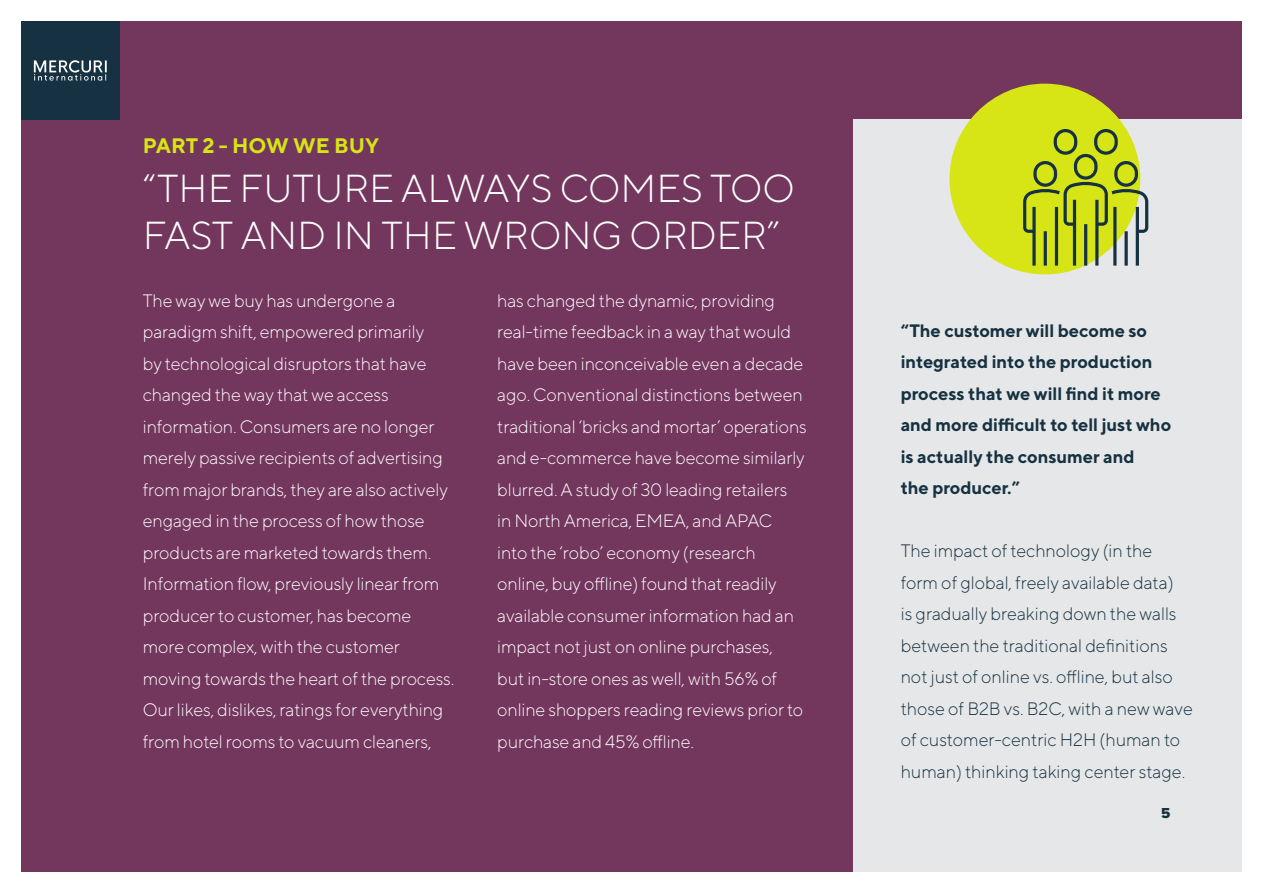
<style>
.page{position:relative;width:1263px;height:893px;background:#fff}
.page>*{position:absolute;margin:0;border:0;box-sizing:border-box;transform-origin:0 0}
.t1{font:300 39px/46.8px "TT Norms";color:#fff}
.t2{font:700 21px "TT Norms";color:#d7e516}
.t3{font:300 18px/31.5px "TT Norms";letter-spacing:-.01em;color:#fff}
.t4{font:300 18px/31.5px "TT Norms";letter-spacing:-.005em;color:#163141}
.t5{font:700 18px/31.5px "TT Norms";letter-spacing:-.005em;color:#163141}
.t6{font:15px "Proxima Nova Extrabld";color:#163141}
</style>
<div class="page">
<div style="left:21px;top:21px;width:1221px;height:851px;background:#73365d"></div>
<div style="left:854px;top:119px;width:388px;height:753px;background:#e6e7e8"></div>
<div style="left:21px;top:21px;width:98px;height:98px;background:#163141"></div>
<svg style="left:34px;top:60px;width:73px;height:21px"></svg>
<div style="left:949px;top:84px;width:191px;height:190px;background:#d7e516;border-radius:50%"></div>
<svg style="left:1023px;top:129px;width:125px;height:137px"></svg>
<p class="t2" style="left:143px;top:132px;width:238px">PART 2 - HOW WE BUY</p>
<h1 class="t1" style="left:143px;top:164px;width:653px">“THE FUTURE ALWAYS COMES TOO<br>FAST AND IN THE WRONG ORDER”</h1>
<p class="t3" style="left:143px;top:284px;width:313px">The way we buy has undergone a paradigm shift, empowered primarily<br>by technological disruptors that have changed the way that we access information. Consumers are no longer merely passive recipients of advertising from major brands, they are also actively engaged in the process of how those products are marketed towards them.<br>Information flow, previously linear from producer to customer, has become more complex, with the customer moving towards the heart of the process.<br>Our likes, dislikes, ratings for everything from hotel rooms to vacuum cleaners,</p>
<p class="t3" style="left:497px;top:284px;width:311px">has changed the dynamic, providing real-time feedback in a way that would have been inconceivable even a decade ago. Conventional distinctions between traditional ‘bricks and mortar’ operations and e-commerce have become similarly blurred. A study of 30 leading retailers<br>in North America, EMEA, and APAC into the ‘robo’ economy (research online, buy offline) found that readily available consumer information had an impact not just on online purchases,<br>but in-store ones as well, with 56% of online shoppers reading reviews prior to purchase and 45% offline.</p>
<p class="t5" style="left:901px;top:314px;width:272px">“The customer will become so integrated into the production process that we will find it more and more difficult to tell just who is actually the consumer and<br>the producer.”</p>
<p class="t4" style="left:901px;top:535px;width:294px">The impact of technology (in the form of global, freely available data)<br>is gradually breaking down the walls between the traditional definitions not just of online vs. offline, but also those of B2B vs. B2C, with a new wave of customer-centric H2H (human to human) thinking taking center stage.</p>
<p class="t6" style="left:1161px;top:804px;width:11px">5</p>
</div>
